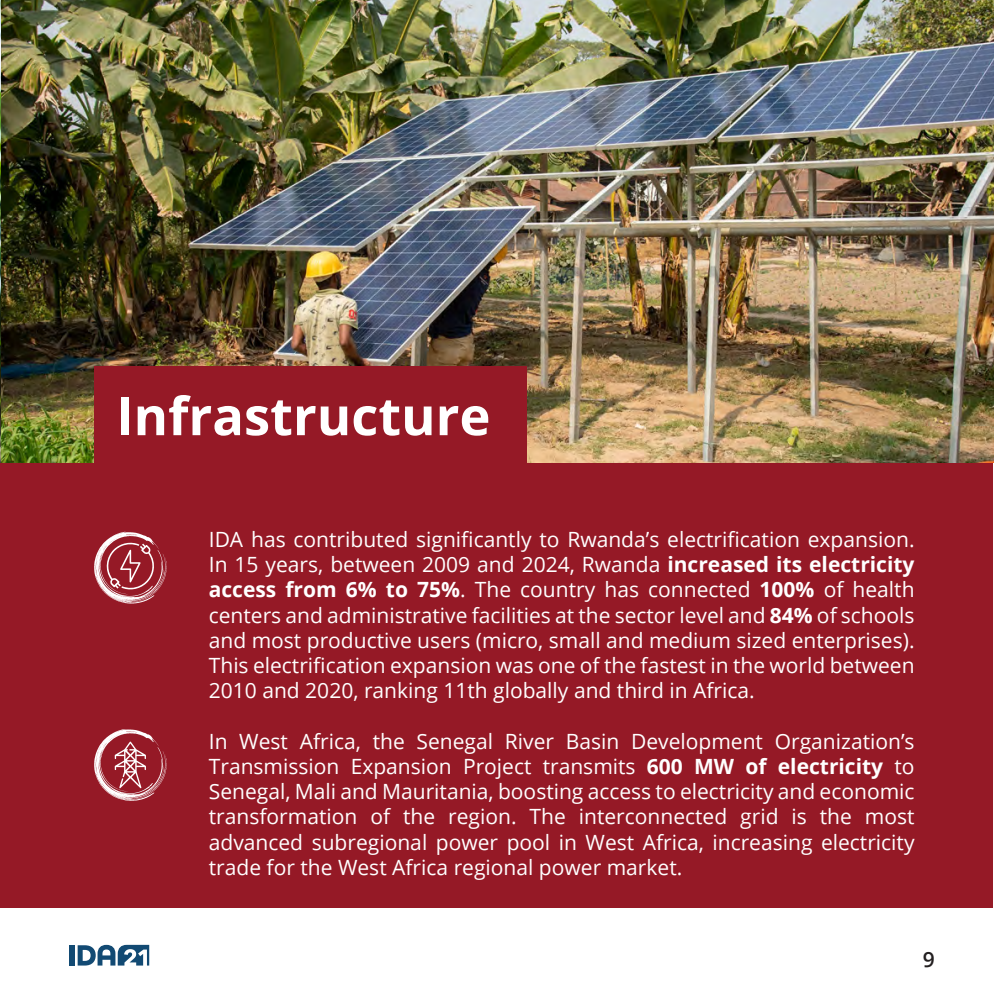
<style>
.page{position:relative;width:997px;height:992px;background:#fff}
.page>*{position:absolute;margin:0;border:0;box-sizing:border-box;transform-origin:0 0}
.t1{font:700 52.5px "Open Sans";color:#fff}
.t2{font:21px/25.2px "Open Sans";color:#fff;text-align:justify}
.t3{font:600 21px "Open Sans";color:#231f20}
.s1{font-weight:700}
</style>
<div class="page">
<div style="left:69px;top:945px;width:5px;height:20px;background:#124a73"></div>
<svg style="left:78px;top:944px;width:71px;height:21px"></svg>
<div style="left:0;top:456px;width:992px;height:451px;background:#951926"></div>
<hr style="left:0;top:456px;width:1px;height:451px;background:#7c3193">
<img style="left:0;top:0;width:992px;height:462px">
<div style="left:94px;top:366px;width:432px;height:111px;background:#951926"></div>
<img style="left:0;top:1px;width:1px;height:454px">
<svg style="left:94px;top:532px;width:73px;height:71px"></svg>
<svg style="left:94px;top:729px;width:73px;height:71px"></svg>
<p class="t1" style="left:116px;top:379px;width:376px">Infrastructure</p>
<p class="t2" style="left:209px;top:526px;width:707px">IDA has contributed significantly to Rwanda’s electrification expansion.<br>In 15 years, between 2009 and 2024, Rwanda <span class="s1">increased its electricity access from 6% to 75%</span>. The country has connected <span class="s1">100%</span> of health centers and administrative facilities at the sector level and <span class="s1">84%</span> of schools and most productive users (micro, small and medium sized enterprises).<br>This electrification expansion was one of the fastest in the world between 2010 and 2020, ranking 11th globally and third in Africa.</p>
<p class="t2" style="left:209px;top:728px;width:707px">In West Africa, the Senegal River Basin Development Organization’s Transmission Expansion Project transmits <span class="s1">600 MW of electricity</span> to Senegal, Mali and Mauritania, boosting access to electricity and economic transformation of the region. The interconnected grid is the most advanced subregional power pool in West Africa, increasing electricity trade for the West Africa regional power market.</p>
<p class="t3" style="left:922px;top:944px;width:13px">9</p>
</div>
